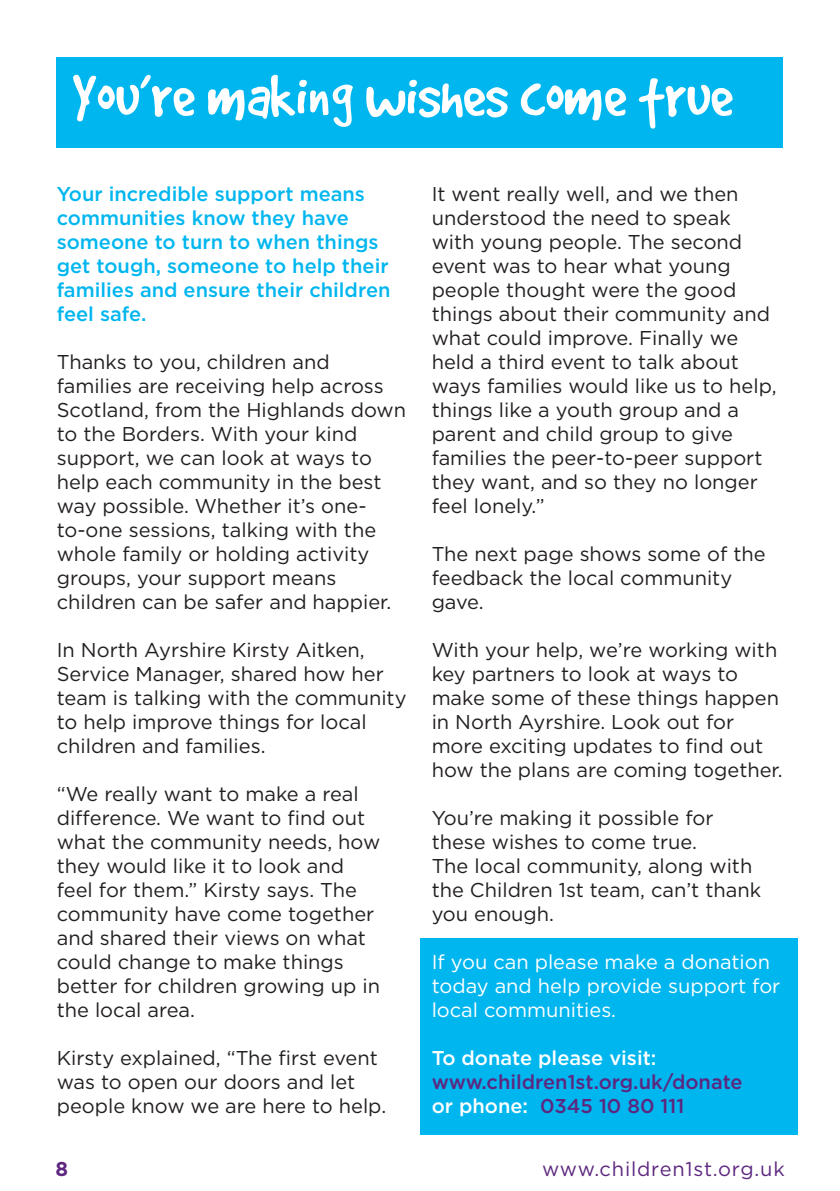
<style>
.page{position:relative;width:840px;height:1191px;background:#fff}
.page>*{position:absolute;margin:0;border:0;box-sizing:border-box;transform-origin:0 0}
.t1{font:66px "Good Dog";color:#fff}
.t2{font:20px/24px "Gotham";color:#231f20}
.t3{font:500 20px/24px "Gotham";color:#00b6ef}
.t4{font:20px/24px "Gotham";color:#fff}
.t5{font:500 20px/24px "Gotham";color:#5d277f}
.t6{font:20px "Gotham";letter-spacing:.04em;color:#5d277f}
.t7{font:500 20px "Gotham";color:#fff}
.t8{font:700 20px "Gotham";color:#5d277f}
.s1{color:#fff}
</style>
<div class="page">
<div style="left:420px;top:938px;width:377px;height:196px;background:#00b6ef"></div>
<div style="left:57px;top:57px;width:725px;height:90px;background:#00b6ef"></div>
<h1 class="t1" style="left:72px;top:62px;width:661px">You’re making wishes come true</h1>
<p class="t3" style="left:57px;top:181px;width:335px">Your incredible support means communities know they have someone to turn to when things get tough, someone to help their families and ensure their children feel safe.</p>
<p class="t2" style="left:57px;top:349px;width:351px">Thanks to you, children and families are receiving help across<br>Scotland, from the Highlands down to the Borders. With your kind support, we can look at ways to help each community in the best way possible. Whether it’s one&shy;to-one sessions, talking with the whole family or holding activity groups, your support means children can be safer and happier.</p>
<p class="t2" style="left:57px;top:637px;width:351px">In North Ayrshire Kirsty Aitken,<br>Service Manager, shared how her team is talking with the community to help improve things for local children and families.</p>
<p class="t2" style="left:57px;top:781px;width:325px">“We really want to make a real difference. We want to find out what the community needs, how they would like it to look and feel for them.” Kirsty says. The community have come together and shared their views on what could change to make things better for children growing up in the local area.</p>
<p class="t2" style="left:57px;top:1045px;width:331px">Kirsty explained, “The first event was to open our doors and let people know we are here to help.</p>
<p class="t2" style="left:431px;top:181px;width:346px">It went really well, and we then understood the need to speak with young people. The second event was to hear what young people thought were the good things about their community and what could improve. Finally we held a third event to talk about ways families would like us to help, things like a youth group and a parent and child group to give families the peer-to-peer support they want, and so they no longer feel lonely.”</p>
<p class="t2" style="left:431px;top:541px;width:335px">The next page shows some of the feedback the local community gave.</p>
<p class="t2" style="left:431px;top:637px;width:352px">With your help, we’re working with key partners to look at ways to make some of these things happen in North Ayrshire. Look out for more exciting updates to find out how the plans are coming together.</p>
<p class="t2" style="left:431px;top:805px;width:331px">You’re making it possible for these wishes to come true.<br>The local community, along with the Children 1st team, can’t thank you enough.</p>
<p class="t4" style="left:431px;top:949px;width:350px">If you can please make a donation today and help provide support for local communities.</p>
<p class="t7" style="left:431px;top:1045px;width:226px">To donate please visit:</p>
<p class="t5" style="left:431px;top:1069px;width:312px">www.children1st.org.uk/donate <span class="s1">or phone:</span> 0345 10 80 111</p>
<p class="t8" style="left:55px;top:1155px;width:14px">8</p>
<p class="t6" style="left:541px;top:1155px;width:244px">www.children1st.org.uk</p>
</div>
